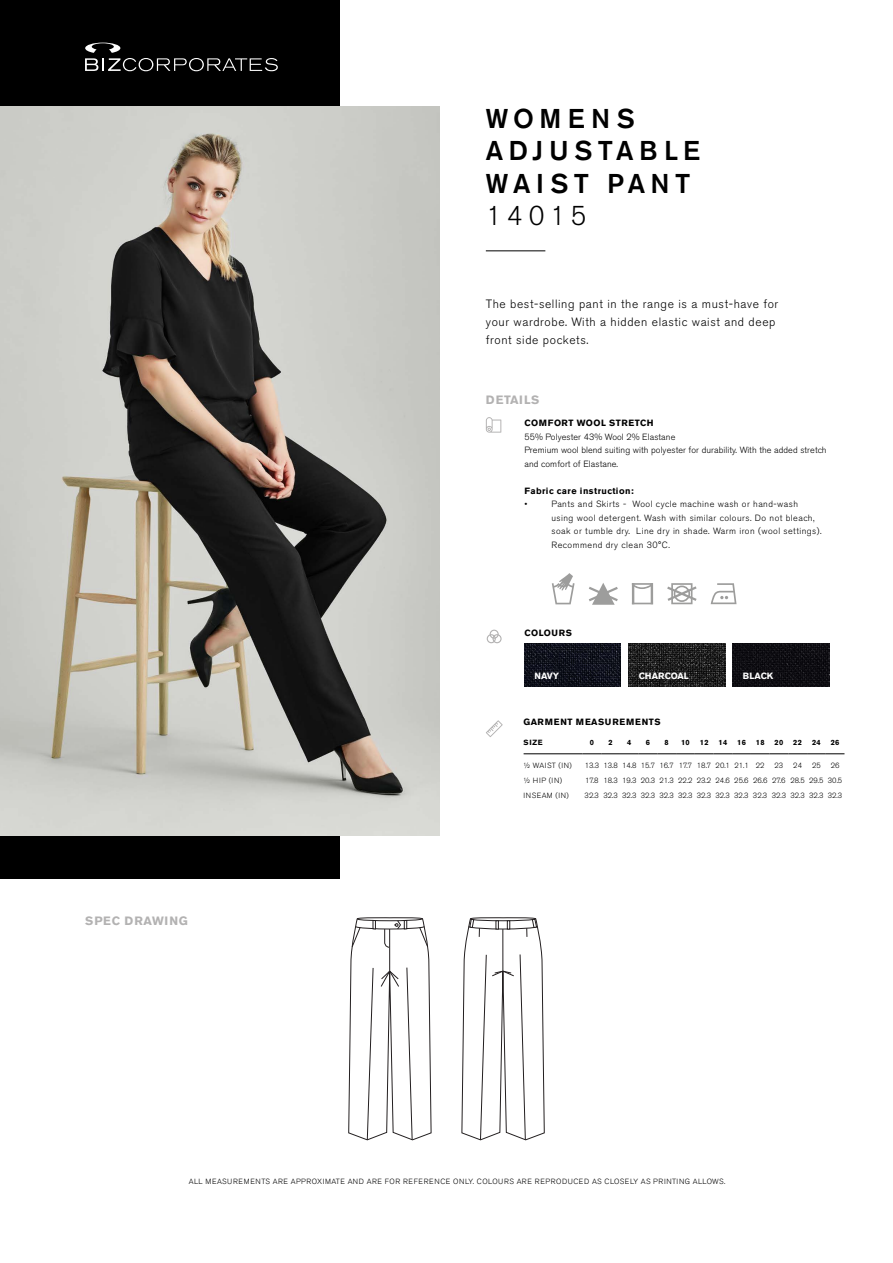
<style>
.page{position:relative;width:893px;height:1263px;background:#fff}
.page>*{position:absolute;margin:0;border:0;box-sizing:border-box;transform-origin:0 0}
.t1{font:500 27px/32.4px "Akzidenz Grotesk BE";letter-spacing:.2em;color:#000}
.t2{font:300 27px "Akzidenz Grotesk BE";letter-spacing:.2em;color:#000}
.t3{font:300 12px/18px "Akzidenz Grotesk BE";letter-spacing:.05em;color:#000}
.t4{font:700 12px "Akzidenz Grotesk BE";letter-spacing:.07em;color:#b3b2b2}
.t5{font:700 12px "Akzidenz Grotesk BE";letter-spacing:.05em;color:#b3b2b2}
.t6{font:300 9px/13.5px "Akzidenz Grotesk BE";letter-spacing:.05em;color:#000}
.t7{font:300 9px/13.5px "Akzidenz Grotesk BE";letter-spacing:.01em;color:#000}
.t8{font:700 9px "Akzidenz Grotesk BE";letter-spacing:.05em;color:#000}
.t9{font:700 9px "Akzidenz Grotesk BE";letter-spacing:.09em;color:#000}
.t10{font:700 9px "Akzidenz Grotesk BE";color:#fff}
.t11{font:300 7.5px "Akzidenz Grotesk BE";color:#000}
.t12{font:300 7.5px "Akzidenz Grotesk BE";letter-spacing:.07em;color:#000}
.t13{font:700 7.5px "Akzidenz Grotesk BE";letter-spacing:.05em;color:#000}
.t14{font:300 7.5px "Akzidenz Grotesk BE";letter-spacing:.05em;color:#000}
</style>
<div class="page">
<img style="left:629px;top:643px;width:96px;height:43px">
<img style="left:733px;top:643px;width:96px;height:43px">
<img style="left:525px;top:643px;width:96px;height:43px">
<div style="left:0;top:0;width:339px;height:878px;background:#000"></div>
<img style="left:0;top:106px;width:440px;height:729px">
<hr style="left:486px;top:250px;width:59px;height:1px;background:#000">
<svg style="left:486px;top:720px;width:17px;height:17px"></svg>
<svg style="left:486px;top:417px;width:15px;height:16px"></svg>
<div style="left:490px;top:630px;width:9px;height:9px;border:1px solid #b3b2b2;border-radius:50%"></div>
<div style="left:492px;top:634px;width:10px;height:9px;border:1px solid #b3b2b2;border-radius:50%"></div>
<div style="left:487px;top:634px;width:9px;height:9px;border:1px solid #b3b2b2;border-radius:50%"></div>
<svg style="left:589px;top:583px;width:29px;height:22px"></svg>
<svg style="left:634px;top:583px;width:17px;height:21px"></svg>
<hr style="left:632px;top:583px;width:2px;height:21px;background:#9d9d9c">
<hr style="left:651px;top:583px;width:2px;height:21px;background:#9d9d9c">
<svg style="left:667px;top:583px;width:30px;height:21px"></svg>
<svg style="left:711px;top:583px;width:25px;height:21px"></svg>
<svg style="left:552px;top:573px;width:23px;height:31px"></svg>
<hr style="left:524px;top:753px;width:59px;height:1px;background:#000">
<svg style="left:583px;top:753px;width:261px;height:1px"></svg>
<svg style="left:461px;top:917px;width:84px;height:224px"></svg>
<svg style="left:348px;top:917px;width:84px;height:224px"></svg>
<svg style="left:85px;top:43px;width:193px;height:28px"></svg>
<h1 class="t1" style="left:486px;top:102px;width:216px">WOMENS<br>ADJUSTABLE<br>WAIST PANT</h1>
<h1 class="t2" style="left:486px;top:200px;width:102px">14015</h1>
<h2 class="t3" style="left:486px;top:295px;width:294px">The best-selling pant in the range is a must-have for your wardrobe. With a hidden elastic waist and deep front side pockets.</h2>
<h2 class="t5" style="left:486px;top:393px;width:55px">DETAILS</h2>
<p class="t8" style="left:524px;top:418px;width:131px">COMFORT WOOL STRETCH</p>
<p class="t7" style="left:524px;top:430px;width:304px">55% Polyester 43% Wool 2% Elastane<br>Premium wool blend suiting with polyester for durability. With the added stretch and comfort of Elastane.</p>
<p class="t8" style="left:524px;top:485px;width:111px">Fabric care instruction:</p>
<p class="t6" style="left:524px;top:497px;width:4px">•</p>
<p class="t6" style="left:551px;top:497px;width:272px">Pants and Skirts - Wool cycle machine wash or hand-wash using wool detergent. Wash with similar colours. Do not bleach, soak or tumble dry. Line dry in shade. Warm iron (wool settings).<br>Recommend dry clean 30°C.</p>
<p class="t8" style="left:524px;top:628px;width:49px">COLOURS</p>
<p class="t10" style="left:534px;top:671px;width:26px">NAVY</p>
<p class="t10" style="left:639px;top:671px;width:52px">CHARCOAL</p>
<p class="t10" style="left:743px;top:671px;width:32px">BLACK</p>
<h2 class="t4" style="left:85px;top:914px;width:104px">SPEC DRAWING</h2>
<p class="t9" style="left:524px;top:717px;width:139px">GARMENT MEASUREMENTS</p>
<p class="t13" style="left:524px;top:738px;width:21px">SIZE</p>
<p class="t13" style="left:590px;top:738px;width:6px">0</p>
<p class="t13" style="left:608px;top:738px;width:6px">2</p>
<p class="t13" style="left:627px;top:738px;width:6px">4</p>
<p class="t13" style="left:646px;top:738px;width:6px">6</p>
<p class="t13" style="left:665px;top:738px;width:6px">8</p>
<p class="t13" style="left:681px;top:738px;width:10px">10</p>
<p class="t13" style="left:700px;top:738px;width:10px">12</p>
<p class="t13" style="left:718px;top:738px;width:10px">14</p>
<p class="t13" style="left:737px;top:738px;width:10px">16</p>
<p class="t13" style="left:756px;top:738px;width:10px">18</p>
<p class="t13" style="left:775px;top:738px;width:10px">20</p>
<p class="t13" style="left:793px;top:738px;width:10px">22</p>
<p class="t13" style="left:812px;top:738px;width:10px">24</p>
<p class="t13" style="left:831px;top:738px;width:10px">26</p>
<p class="t14" style="left:524px;top:761px;width:50px">½ WAIST (IN)</p>
<p class="t11" style="left:585px;top:761px;width:181px">13.3 13.8 14.8 15.7 16.7 17.7 18.7 20.1 21.1 22</p>
<p class="t14" style="left:775px;top:761px;width:10px">23</p>
<p class="t14" style="left:793px;top:761px;width:10px">24</p>
<p class="t14" style="left:812px;top:761px;width:10px">25</p>
<p class="t14" style="left:831px;top:761px;width:10px">26</p>
<p class="t14" style="left:523px;top:776px;width:40px">½ HIP (IN)</p>
<p class="t11" style="left:585px;top:776px;width:259px">17.8 18.3 19.3 20.3 21.3 22.2 23.2 24.6 25.6 26.6 27.6 28.5 29.5 30.5</p>
<p class="t12" style="left:523px;top:791px;width:47px">INSEAM (IN)</p>
<p class="t11" style="left:585px;top:791px;width:259px">32.3 32.3 32.3 32.3 32.3 32.3 32.3 32.3 32.3 32.3 32.3 32.3 32.3 32.3</p>
<p class="t12" style="left:189px;top:1177px;width:538px">ALL MEASUREMENTS ARE APPROXIMATE AND ARE FOR REFERENCE ONLY. COLOURS ARE REPRODUCED AS CLOSELY AS PRINTING ALLOWS.</p>
</div>
